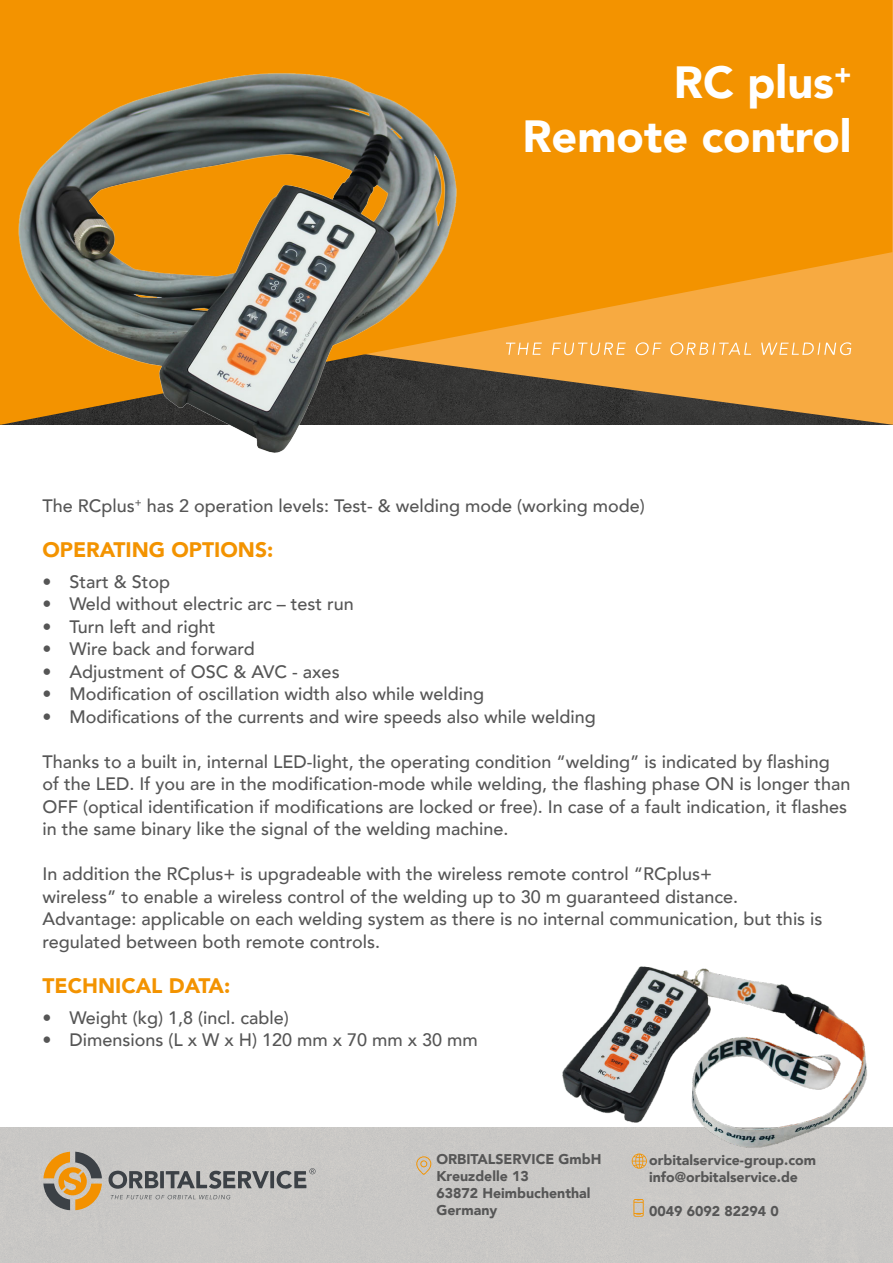
<style>
.page{position:relative;width:893px;height:1263px;background:#fff}
.page>*{position:absolute;margin:0;border:0;box-sizing:border-box;transform-origin:0 0}
.t1{font:900 45px/54px "Avenir";color:#fff;text-align:right}
.t2{font:900 21px "Avenir";color:#f39300}
.t3{font:500 18px/22.5px "Avenir";color:#565656}
.t4{font:900 14.1px/17px "Avenir";color:#565656}
</style>
<div class="page">
<svg style="left:43px;top:1152px;width:59px;height:58px;background:#b99967"></svg>
<svg style="left:108px;top:1168px;width:208px;height:31px;background:#9fa0a0"></svg>
<svg style="left:416px;top:1156px;width:15px;height:19px"></svg>
<svg style="left:633px;top:1199px;width:11px;height:18px"></svg>
<svg style="left:0;top:0;width:892px;height:425px;background:#e89210"></svg>
<svg style="left:636px;top:342px;width:25px;height:13px"></svg>
<svg style="left:552px;top:342px;width:74px;height:14px"></svg>
<svg style="left:506px;top:343px;width:36px;height:12px"></svg>
<svg style="left:670px;top:342px;width:81px;height:14px"></svg>
<svg style="left:761px;top:341px;width:90px;height:14px"></svg>
<img style="left:0;top:41px;width:485px;height:412px">
<img style="left:550px;top:966px;width:328px;height:233px">
<h1 class="t1" style="left:522px;top:54px;width:330px">RC plus<sup>+<br></sup>Remote control</h1>
<p class="t3" style="left:42px;top:493px;width:604px">The RCplus<sup>+</sup> has 2 operation levels: Test- &amp; welding mode (working mode)</p>
<p class="t2" style="left:42px;top:532px;width:232px">OPERATING OPTIONS:</p>
<p class="t3" style="left:42px;top:569px;width:129px">• Start &amp; Stop</p>
<p class="t3" style="left:42px;top:592px;width:313px">• Weld without electric arc – test run</p>
<p class="t3" style="left:42px;top:614px;width:175px">• Turn left and right</p>
<p class="t3" style="left:42px;top:637px;width:214px">• Wire back and forward</p>
<p class="t3" style="left:42px;top:659px;width:299px">• Adjustment of OSC &amp; AVC - axes</p>
<p class="t3" style="left:42px;top:682px;width:443px">• Modification of oscillation width also while welding</p>
<p class="t3" style="left:42px;top:704px;width:555px">• Modifications of the currents and wire speeds also while welding</p>
<p class="t3" style="left:42px;top:749px;width:809px">Thanks to a built in, internal LED-light, the operating condition “welding” is indicated by flashing of the LED. If you are in the modification-mode while welding, the flashing phase ON is longer than OFF (optical identification if modifications are locked or free). In case of a fault indication, it flashes in the same binary like the signal of the welding machine.</p>
<p class="t3" style="left:42px;top:862px;width:782px">In addition the RCplus+ is upgradeable with the wireless remote control “RCplus+<br>wireless” to enable a wireless control of the welding up to 30 m guaranteed distance.<br>Advantage: applicable on each welding system as there is no internal communication, but this is regulated between both remote controls.</p>
<p class="t2" style="left:42px;top:968px;width:189px">TECHNICAL DATA:</p>
<p class="t3" style="left:42px;top:1005px;width:248px">• Weight (kg) 1,8 (incl. cable)</p>
<p class="t3" style="left:42px;top:1028px;width:437px">• Dimensions (L x W x H) 120 mm x 70 mm x 30 mm</p>
<p class="t4" style="left:436px;top:1151px;width:167px">ORBITALSERVICE GmbH<br>Kreuzdelle 13<br>63872 Heimbuchenthal<br>Germany</p>
<p class="t4" style="left:649px;top:1151px;width:168px">orbitalservice-group.com info@orbitalservice.de</p>
<p class="t4" style="left:649px;top:1202px;width:131px">0049 6092 82294 0</p>
</div>
